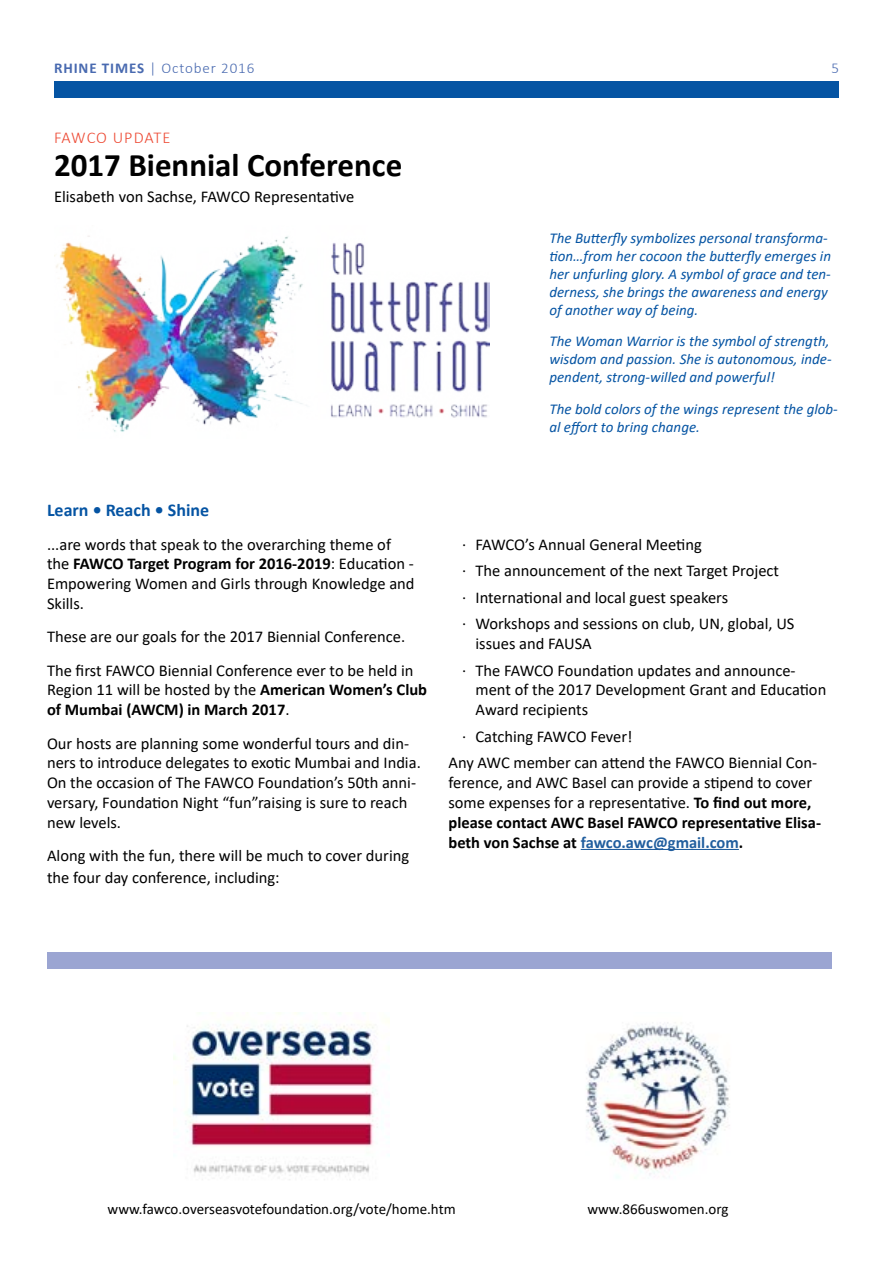
<style>
.page{position:relative;width:893px;height:1263px;background:#fff}
.page>*{position:absolute;margin:0;border:0;box-sizing:border-box;transform-origin:0 0}
.t1{font:700 33px "Calibri";color:#000}
.t2{font:700 18px "Calibri";color:#0554a3}
.t3{font:16.5px/19.8px "Calibri";color:#000}
.t4{font:700 16.5px/19.8px "Calibri";color:#000}
.t5{font:300 16.5px "Calibri";letter-spacing:.05em;color:#ed4933}
.t6{font:italic 15px/18px "Calibri";color:#0554a3}
.t7{font:15px "Calibri";color:#000}
.t8{font:300 15px "Calibri";letter-spacing:.06em;color:#496ab0}
.s1{font-weight:700}
.s2{font-weight:400}
.s3{color:#215e9e}
</style>
<div class="page">
<div style="left:54px;top:81px;width:785px;height:16px;background:#0554a3"></div>
<hr style="left:581px;top:849px;width:158px;height:1px;background:#215e9e">
<img style="left:174px;top:1013px;width:216px;height:167px">
<div style="left:47px;top:953px;width:785px;height:16px;background:#9ba5d2"></div>
<img style="left:586px;top:1022px;width:144px;height:156px">
<img style="left:54px;top:236px;width:436px;height:196px">
<p class="t8" style="left:54px;top:59px;width:202px"><span class="s1">RHINE TIMES</span> | October 2016</p>
<p class="t8" style="left:831px;top:59px;width:9px">5</p>
<p class="t5" style="left:54px;top:127px;width:118px">FAWCO UPDATE</p>
<h1 class="t1" style="left:54px;top:142px;width:350px">2017 Biennial Conference</h1>
<p class="t3" style="left:54px;top:188px;width:302px">Elisabeth von Sachse, FAWCO Representative</p>
<p class="t6" style="left:549px;top:228px;width:283px">The Butterfly symbolizes personal transforma&shy;tion…from her cocoon the butterfly emerges in her unfurling glory. A symbol of grace and ten&shy;derness, she brings the awareness and energy of another way of being.</p>
<p class="t6" style="left:549px;top:332px;width:284px">The Woman Warrior is the symbol of strength, wisdom and passion. She is autonomous, inde&shy;pendent, strong-willed and powerful!</p>
<p class="t6" style="left:549px;top:399px;width:290px">The bold colors of the wings represent the glob&shy;al effort to bring change.</p>
<p class="t2" style="left:47px;top:498px;width:164px">Learn • Reach • Shine</p>
<p class="t3" style="left:47px;top:535px;width:369px">...are words that speak to the overarching theme of the <span class="s1">FAWCO Target Program for 2016-2019</span>: Education - Empowering Women and Girls through Knowledge and Skills.</p>
<p class="t3" style="left:47px;top:621px;width:368px;line-height:33.3px">These are our goals for the 2017 Biennial Conference.<br>The first FAWCO Biennial Conference ever to be held in</p>
<p class="t4" style="left:47px;top:681px;width:382px"><span class="s2">Region 11 will be hosted by the</span> American Women’s Club of Mumbai (AWCM) in March 2017<span class="s2">.</span></p>
<p class="t3" style="left:47px;top:734px;width:375px">Our hosts are planning some wonderful tours and din&shy;ners to introduce delegates to exotic Mumbai and India.<br>On the occasion of The FAWCO Foundation’s 50th anni&shy;versary, Foundation Night “fun”raising is sure to reach new levels.</p>
<p class="t3" style="left:47px;top:845px;width:364px;line-height:21.6px">Along with the fun, there will be much to cover during the four day conference, including:</p>
<p class="t3" style="left:462px;top:532px;width:334px;line-height:26.5px">· FAWCO’s Annual General Meeting<br>· The announcement of the next Target Project<br>· International and local guest speakers<br>· Workshops and sessions on club, UN, global, US</p>
<p class="t3" style="left:462px;top:631px;width:335px;line-height:26.5px;text-indent:13px">issues and FAUSA<br>· The FAWCO Foundation updates and announce-</p>
<p class="t3" style="left:475px;top:681px;width:352px">ment of the 2017 Development Grant and Education<br>Award recipients</p>
<p class="t3" style="left:448px;top:724px;width:370px;line-height:26.5px;text-indent:13px">· Catching FAWCO Fever!<br>Any AWC member can attend the FAWCO Biennial Con-</p>
<p class="t4" style="left:448px;top:774px;width:374px"><span class="s2">ference, and AWC Basel can provide a stipend to cover some expenses for a representative.</span> To find out more, please contact AWC Basel FAWCO representative Elisa&shy;beth von Sachse at <span class="s3">fawco.awc@gmail.com</span>.</p>
<p class="t7" style="left:108px;top:1199px;width:350px">www.fawco.overseasvotefoundation.org/vote/home.htm</p>
<p class="t7" style="left:587px;top:1199px;width:143px">www.866uswomen.org</p>
</div>
